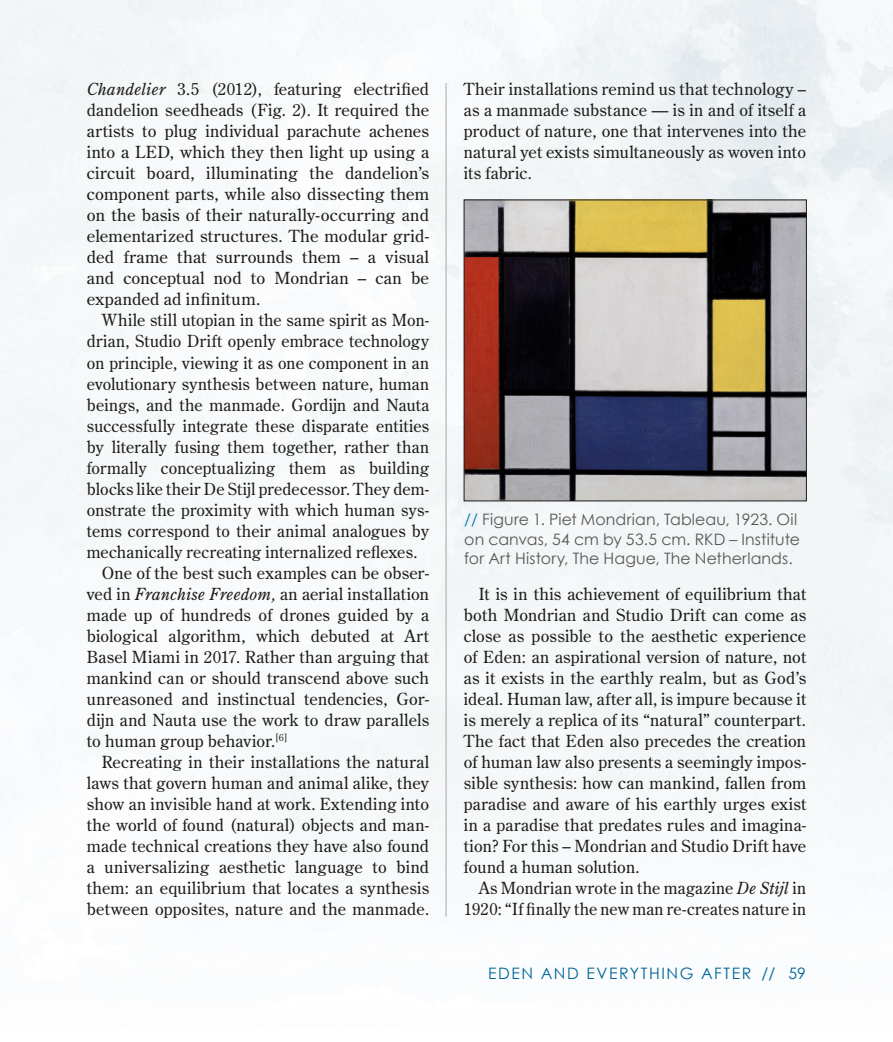
<style>
.page{position:relative;width:893px;height:1042px;background:#fff}
.page>*{position:absolute;margin:0;border:0;box-sizing:border-box;transform-origin:0 0}
.t1{font:16.62px/21px "Century Old Style Std";letter-spacing:.015em;color:#1d1d1b;text-align:justify}
.t2{font:15.75px/19.2px "Century Gothic";letter-spacing:.01em;color:#575756}
.t3{font:15.75px "Century Gothic";letter-spacing:.1em;color:#006497}
.s1{font-style:italic}
.s2{color:#0f7caa}
</style>
<div class="page">
<div style="left:0;top:0;width:893px;height:917px;background:#f6f8f9"></div>
<img style="left:466px;top:202px;width:339px;height:297px">
<div style="left:464px;top:200px;width:343px;height:301px;border:1px solid #1d1d1b"></div>
<hr style="left:446px;top:83px;width:1px;height:833px;background:#a8a8a7">
<p class="t1" style="left:87px;top:79px;width:344px"><span class="s1">Chandelier</span> 3.5 (2012), featuring electrified dandelion seedheads (Fig. 2). It required the artists to plug individual parachute achenes into a LED, which they then light up using a circuit board, illuminating the dandelion’s component parts, while also dissecting them on the basis of their naturally-occurring and elementarized structures. The modular grid&shy;ded frame that surrounds them – a visual and conceptual nod to Mondrian – can be expanded ad infinitum.</p>
<p class="t1" style="left:102px;top:310px;width:329px">While still utopian in the same spirit as Mon-</p>
<p class="t1" style="left:87px;top:331px;width:344px">drian, Studio Drift openly embrace technology</p>
<p class="t1" style="left:87px;top:352px;width:344px">on principle, viewing it as one component in an</p>
<p class="t1" style="left:87px;top:373px;width:344px">evolutionary synthesis between nature, human</p>
<p class="t1" style="left:87px;top:394px;width:344px">beings, and the manmade. Gordijn and Nauta</p>
<p class="t1" style="left:87px;top:415px;width:344px">successfully integrate these disparate entities</p>
<p class="t1" style="left:87px;top:436px;width:344px">by literally fusing them together, rather than</p>
<p class="t1" style="left:87px;top:457px;width:344px">formally conceptualizing them as building</p>
<p class="t1" style="left:87px;top:478px;width:344px">blocks like their De Stijl predecessor. They dem-</p>
<p class="t1" style="left:87px;top:499px;width:344px">onstrate the proximity with which human sys-</p>
<p class="t1" style="left:87px;top:520px;width:344px">tems correspond to their animal analogues by</p>
<p class="t1" style="left:87px;top:541px;width:332px">mechanically recreating internalized reflexes.</p>
<p class="t1" style="left:102px;top:562px;width:329px">One of the best such examples can be obser-</p>
<p class="t1" style="left:87px;top:583px;width:344px">ved in <span class="s1">Franchise Freedom,</span> an aerial installation</p>
<p class="t1" style="left:87px;top:604px;width:344px">made up of hundreds of drones guided by a</p>
<p class="t1" style="left:87px;top:625px;width:344px">biological algorithm, which debuted at Art</p>
<p class="t1" style="left:87px;top:646px;width:344px">Basel Miami in 2017. Rather than arguing that</p>
<p class="t1" style="left:87px;top:667px;width:344px">mankind can or should transcend above such</p>
<p class="t1" style="left:87px;top:688px;width:344px">unreasoned and instinctual tendencies, Gor-</p>
<p class="t1" style="left:87px;top:709px;width:344px">dijn and Nauta use the work to draw parallels</p>
<p class="t1" style="left:87px;top:730px;width:202px">to human group behavior.<sup>[6]</sup></p>
<p class="t1" style="left:102px;top:751px;width:329px">Recreating in their installations the natural</p>
<p class="t1" style="left:87px;top:772px;width:344px">laws that govern human and animal alike, they</p>
<p class="t1" style="left:87px;top:793px;width:344px">show an invisible hand at work. Extending into</p>
<p class="t1" style="left:87px;top:814px;width:344px">the world of found (natural) objects and man-</p>
<p class="t1" style="left:87px;top:835px;width:344px">made technical creations they have also found</p>
<p class="t1" style="left:87px;top:856px;width:344px">a universalizing aesthetic language to bind</p>
<p class="t1" style="left:87px;top:877px;width:344px">them: an equilibrium that locates a synthesis</p>
<p class="t1" style="left:87px;top:898px;width:344px">between opposites, nature and the manmade.</p>
<p class="t1" style="left:464px;top:79px;width:344px">Their installations remind us that technology – as a manmade substance — is in and of itself a product of nature, one that intervenes into the natural yet exists simultaneously as woven into its fabric.</p>
<p class="t2" style="left:464px;top:509px;width:337px"><span class="s2">//</span> Figure 1. Piet Mondrian, Tableau, 1923. Oil on canvas, 54 cm by 53.5 cm. RKD – Institute for Art History, The Hague, The Netherlands.</p>
<p class="t1" style="left:464px;top:583px;width:344px;text-indent:15px">It is in this achievement of equilibrium that both Mondrian and Studio Drift can come as close as possible to the aesthetic experience of Eden: an aspirational version of nature, not as it exists in the earthly realm, but as God’s ideal. Human law, after all, is impure because it is merely a replica of its “natural” counterpart.<br>The fact that Eden also precedes the creation of human law also presents a seemingly impos&shy;sible synthesis: how can mankind, fallen from paradise and aware of his earthly urges exist in a paradise that predates rules and imagina&shy;tion? For this – Mondrian and Studio Drift have found a human solution.</p>
<p class="t1" style="left:464px;top:877px;width:344px;text-align:right">As Mondrian wrote in the magazine <span class="s1">De Stijl</span> in<br>1920: “If finally the new man re-creates nature in</p>
<p class="t3" style="left:488px;top:963px;width:319px">EDEN AND EVERYTHING AFTER // 59</p>
</div>
